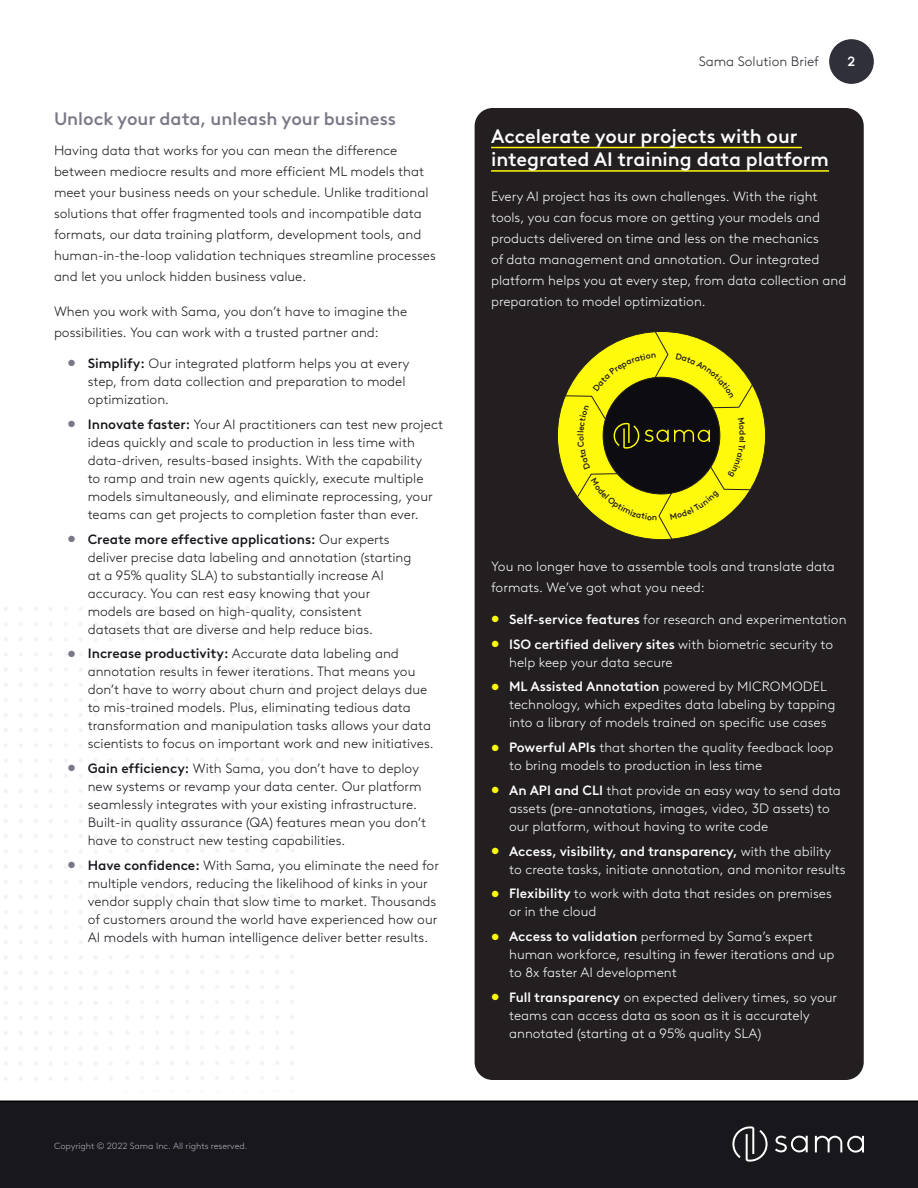
<style>
.page{position:relative;width:918px;height:1188px;background:#fff}
.page>*{position:absolute;margin:0;border:0;box-sizing:border-box;transform-origin:0 0}
.Subhead{font:500 19.5px/23.4px "Brown LL";color:#fff}
.Subhead_2{font:500 18px "Brown LL";color:#787887}
.Body{font:300 13.5px/18px "Brown LL";color:#17171c}
.Body-2{font:300 13.5px/18px "Brown LL";color:#fff}
.t1{font:300 13.5px "Brown LL";color:#22222a}
.t2{font:500 13.5px "Brown LL";color:#fff}
.t3{font:300 9px "Brown LL";color:#b4b4c1}
.s1{color:#787887}
.s2{font-weight:500}
.s3{color:#fffa0c}
</style>
<div class="page">
<div style="left:829px;top:39px;width:45px;height:45px;background:#30303b;border-radius:50%"></div>
<div style="left:0;top:1101px;width:918px;height:87px;background:#17171c"></div>
<svg style="left:732px;top:1126px;width:36px;height:36px"></svg>
<svg style="left:775px;top:1136px;width:33px;height:16px"></svg>
<svg style="left:815px;top:1136px;width:49px;height:17px"></svg>
<svg style="left:290px;top:607px;width:4px;height:485px"></svg>
<svg style="left:275px;top:607px;width:4px;height:485px"></svg>
<svg style="left:260px;top:607px;width:4px;height:485px"></svg>
<svg style="left:245px;top:607px;width:4px;height:485px"></svg>
<svg style="left:230px;top:607px;width:4px;height:485px"></svg>
<svg style="left:215px;top:607px;width:4px;height:485px"></svg>
<svg style="left:200px;top:607px;width:4px;height:485px"></svg>
<svg style="left:185px;top:607px;width:4px;height:485px"></svg>
<svg style="left:170px;top:607px;width:4px;height:485px"></svg>
<svg style="left:155px;top:607px;width:4px;height:485px"></svg>
<svg style="left:140px;top:607px;width:4px;height:485px"></svg>
<svg style="left:125px;top:607px;width:4px;height:485px"></svg>
<svg style="left:109px;top:607px;width:3px;height:473px"></svg>
<svg style="left:94px;top:607px;width:3px;height:473px"></svg>
<svg style="left:79px;top:607px;width:3px;height:473px"></svg>
<svg style="left:64px;top:607px;width:3px;height:473px"></svg>
<svg style="left:49px;top:607px;width:3px;height:473px"></svg>
<svg style="left:34px;top:607px;width:3px;height:473px"></svg>
<svg style="left:19px;top:607px;width:3px;height:473px"></svg>
<svg style="left:4px;top:607px;width:3px;height:473px"></svg>
<div style="left:475px;top:108px;width:389px;height:972px;background:#231f20;border-radius:18px"></div>
<hr style="left:491px;top:147px;width:311px;height:1px;background:#fffa0c">
<hr style="left:491px;top:170px;width:338px;height:2px;background:#fffa0c">
<svg style="left:557px;top:331px;width:209px;height:209px"></svg>
<svg style="left:564px;top:331px;width:190px;height:209px"></svg>
<p class="Subhead_2" style="left:54px;top:105px;width:344px">Unlock your data, unleash your business</p>
<p class="Body" style="left:54px;top:139px;width:383px;line-height:21px">Having data that works for you can mean the difference between mediocre results and more efficient ML models that meet your business needs on your schedule. Unlike traditional solutions that offer fragmented tools and incompatible data formats, our data training platform, development tools, and human-in-the-loop validation techniques streamline processes and let you unlock hidden business value.</p>
<p class="Body" style="left:54px;top:300px;width:355px;line-height:21px">When you work with Sama, you don’t have to imagine the possibilities. You can work with a trusted partner and:</p>
<p class="Body" style="left:88px;top:354px;width:323px;text-indent:-20px"><span class="s1">•</span> <span class="s2">Simplify:</span> Our integrated platform helps you at every step, from data collection and preparation to model optimization.</p>
<p class="Body" style="left:88px;top:414px;width:357px;text-indent:-20px"><span class="s1">•</span> <span class="s2">Innovate faster:</span> Your AI practitioners can test new project ideas quickly and scale to production in less time with data-driven, results-based insights. With the capability<br>to ramp and train new agents quickly, execute multiple models simultaneously, and eliminate reprocessing, your teams can get projects to completion faster than ever.</p>
<p class="Body" style="left:88px;top:529px;width:325px;text-indent:-20px"><span class="s1">•</span> <span class="s2">Create more effective applications:</span> Our experts deliver precise data labeling and annotation (starting at a 95% quality SLA) to substantially increase AI accuracy. You can rest easy knowing that your models are based on high-quality, consistent datasets that are diverse and help reduce bias.</p>
<p class="Body" style="left:88px;top:644px;width:348px;text-indent:-20px"><span class="s1">•</span> <span class="s2">Increase productivity:</span> Accurate data labeling and annotation results in fewer iterations. That means you don’t have to worry about churn and project delays due to mis-trained models. Plus, eliminating tedious data transformation and manipulation tasks allows your data scientists to focus on important work and new initiatives.</p>
<p class="Body" style="left:88px;top:759px;width:340px;text-indent:-20px"><span class="s1">•</span> <span class="s2">Gain efficiency:</span> With Sama, you don’t have to deploy new systems or revamp your data center. Our platform seamlessly integrates with your existing infrastructure.<br>Built-in quality assurance (QA) features mean you don’t have to construct new testing capabilities.</p>
<p class="Body" style="left:88px;top:855px;width:353px;text-indent:-20px"><span class="s1">•</span> <span class="s2">Have confidence:</span> With Sama, you eliminate the need for multiple vendors, reducing the likelihood of kinks in your vendor supply chain that slow time to market. Thousands of customers around the world have experienced how our AI models with human intelligence deliver better results.</p>
<p class="t3" style="left:54px;top:1139px;width:195px">Copyright © 2022 Sama Inc. All rights reserved.</p>
<p class="t1" style="left:699px;top:52px;width:122px">Sama Solution Brief</p>
<p class="t2" style="left:848px;top:51px;width:9px">2</p>
<p class="Subhead" style="left:491px;top:123px;width:339px">Accelerate your projects with our integrated AI training data platform</p>
<p class="Body-2" style="left:491px;top:185px;width:357px;line-height:21px">Every AI project has its own challenges. With the right tools, you can focus more on getting your models and products delivered on time and less on the mechanics<br>of data management and annotation. Our integrated platform helps you at every step, from data collection and preparation to model optimization.</p>
<p class="Body-2" style="left:491px;top:555px;width:345px;line-height:21px">You no longer have to assemble tools and translate data formats. We’ve got what you need:</p>
<p class="Body-2" style="left:491px;top:609px;width:357px"><span class="s3">•</span> <span class="s2">Self-service features</span> for research and experimentation</p>
<p class="Body-2" style="left:509px;top:634px;width:325px;text-indent:-18px"><span class="s3">•</span> <span class="s2">ISO certified delivery sites</span> with biometric security to help keep your data secure</p>
<p class="Body-2" style="left:509px;top:677px;width:328px;text-indent:-18px"><span class="s3">•</span> <span class="s2">ML Assisted Annotation</span> powered by MICROMODEL technology, which expedites data labeling by tapping into a library of models trained on specific use cases</p>
<p class="Body-2" style="left:509px;top:738px;width:326px;text-indent:-18px"><span class="s3">•</span> <span class="s2">Powerful APIs</span> that shorten the quality feedback loop to bring models to production in less time</p>
<p class="Body-2" style="left:509px;top:780px;width:333px;text-indent:-18px"><span class="s3">•</span> <span class="s2">An API and CLI</span> that provide an easy way to send data assets (pre-annotations, images, video, 3D assets) to our platform, without having to write code</p>
<p class="Body-2" style="left:509px;top:841px;width:338px;text-indent:-18px"><span class="s3">•</span> <span class="s2">Access, visibility, and transparency,</span> with the ability to create tasks, initiate annotation, and monitor results</p>
<p class="Body-2" style="left:509px;top:884px;width:324px;text-indent:-18px"><span class="s3">•</span> <span class="s2">Flexibility</span> to work with data that resides on premises or in the cloud</p>
<p class="Body-2" style="left:509px;top:927px;width:327px;text-indent:-18px"><span class="s3">•</span> <span class="s2">Access to validation</span> performed by Sama’s expert human workforce, resulting in fewer iterations and up to 8x faster AI development</p>
<p class="Body-2" style="left:509px;top:987px;width:330px;text-indent:-18px"><span class="s3">•</span> <span class="s2">Full transparency</span> on expected delivery times, so your teams can access data as soon as it is accurately annotated (starting at a 95% quality SLA)</p>
</div>
